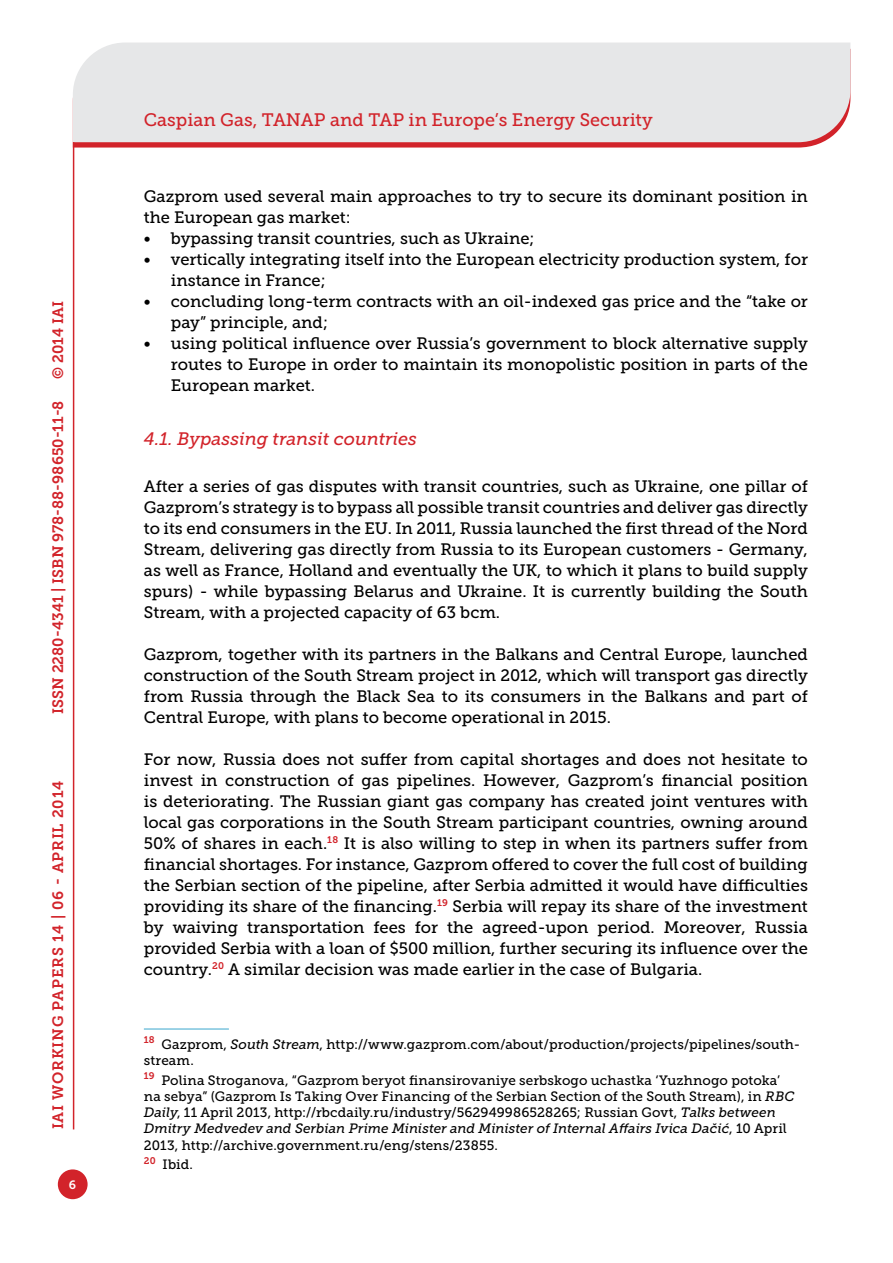
<style>
.page{position:relative;width:893px;height:1263px;background:#fff}
.page>*{position:absolute;margin:0;border:0;box-sizing:border-box;transform-origin:0 0}
.t1{font:18px "Museo Slab 500";color:#d2232a}
.t2{font:italic 18px "Museo Slab 500";color:#d2232a}
.t3{font:16.5px/21px "Museo Slab 500";color:#000;text-align:justify}
.t4{font:15px "Museo Slab 700";color:#d2232a}
.t5{font:15px "Museo Slab 700";letter-spacing:.05em;color:#d2232a}
.t6{font:13.5px/16.2px "Museo Slab 500";letter-spacing:.01em;color:#000}
.t7{font:12px "Museo Slab 700";color:#fff}
.s1{font-style:italic}
</style>
<div class="page">
<svg style="left:74px;top:142px;width:749px;height:6px;background:#d63d43"></svg>
<div style="left:73px;top:43px;width:777px;height:99px;background:#e6e7e8"></div>
<div style="left:58px;top:1169px;width:30px;height:30px;background:#d2232a;border-radius:50%"></div>
<hr style="left:73px;top:142px;width:1px;height:987px;background:#d2232a">
<hr style="left:144px;top:1029px;width:85px;height:1px;background:#3aa7cd">
<p class="t4" style="left:50px;top:379px;width:79px;rotate:-90deg">© 2014 IAI</p>
<p class="t4" style="left:49px;top:714px;width:315px;rotate:-90deg">ISSN 2280-4341 | ISBN 978-88-98650-11-8</p>
<p class="t5" style="left:50px;top:1129px;width:350px;rotate:-90deg">IAI Working papers 14 | 06 - April 2014</p>
<p class="t7" style="left:69px;top:1178px;width:9px">6</p>
<p class="t1" style="left:144px;top:110px;width:510px">Caspian Gas, TANAP and TAP in Europe’s Energy Security</p>
<p class="t3" style="left:144px;top:186px;width:666px">Gazprom used several main approaches to try to secure its dominant position in the European gas market:</p>
<p class="t3" style="left:144px;top:228px;width:392px">• bypassing transit countries, such as Ukraine;</p>
<p class="t3" style="left:171px;top:249px;width:639px;text-indent:-27px">• vertically integrating itself into the European electricity production system, for instance in France;</p>
<p class="t3" style="left:171px;top:291px;width:639px;text-indent:-27px">• concluding long-term contracts with an oil-indexed gas price and the “take or pay” principle, and;</p>
<p class="t3" style="left:171px;top:333px;width:638px;text-indent:-27px">• using political influence over Russia’s government to block alternative supply routes to Europe in order to maintain its monopolistic position in parts of the European market.</p>
<p class="t2" style="left:144px;top:429px;width:275px">4.1. Bypassing transit countries</p>
<p class="t3" style="left:144px;top:476px;width:666px">After a series of gas disputes with transit countries, such as Ukraine, one pillar of Gazprom’s strategy is to bypass all possible transit countries and deliver gas directly to its end consumers in the EU. In 2011, Russia launched the first thread of the Nord Stream, delivering gas directly from Russia to its European customers - Germany, as well as France, Holland and eventually the UK, to which it plans to build supply spurs) - while bypassing Belarus and Ukraine. It is currently building the South Stream, with a projected capacity of 63 bcm.</p>
<p class="t3" style="left:144px;top:644px;width:665px">Gazprom, together with its partners in the Balkans and Central Europe, launched construction of the South Stream project in 2012, which will transport gas directly from Russia through the Black Sea to its consumers in the Balkans and part of Central Europe, with plans to become operational in 2015.</p>
<p class="t3" style="left:144px;top:749px;width:666px">For now, Russia does not suffer from capital shortages and does not hesitate to invest in construction of gas pipelines. However, Gazprom’s financial position is deteriorating. The Russian giant gas company has created joint ventures with local gas corporations in the South Stream participant countries, owning around 50% of shares in each.<sup>18</sup> It is also willing to step in when its partners suffer from financial shortages. For instance, Gazprom offered to cover the full cost of building the Serbian section of the pipeline, after Serbia admitted it would have difficulties providing its share of the financing.<sup>19</sup> Serbia will repay its share of the investment by waiving transportation fees for the agreed-upon period. Moreover, Russia provided Serbia with a loan of $500 million, further securing its influence over the country.<sup>20</sup> A similar decision was made earlier in the case of Bulgaria.</p>
<p class="t6" style="left:144px;top:1036px;width:658px"><sup>18</sup> Gazprom, <span class="s1">South Stream</span>, http://www.gazprom.com/about/production/projects/pipelines/south&shy;stream.</p>
<p class="t6" style="left:144px;top:1072px;width:652px"><sup>19</sup> Polina Stroganova, “Gazprom beryot finansirovaniye serbskogo uchastka ‘Yuzhnogo potoka’ na sebya” (Gazprom Is Taking Over Financing of the Serbian Section of the South Stream), in <span class="s1">RBC Daily</span>, 11 April 2013, http://rbcdaily.ru/industry/562949986528265; Russian Govt, <span class="s1">Talks between Dmitry Medvedev and Serbian Prime Minister and Minister of Internal Affairs Ivica Dačić</span>, 10 April 2013, http://archive.government.ru/eng/stens/23855.</p>
<p class="t6" style="left:144px;top:1157px;width:51px"><sup>20</sup> Ibid.</p>
</div>
